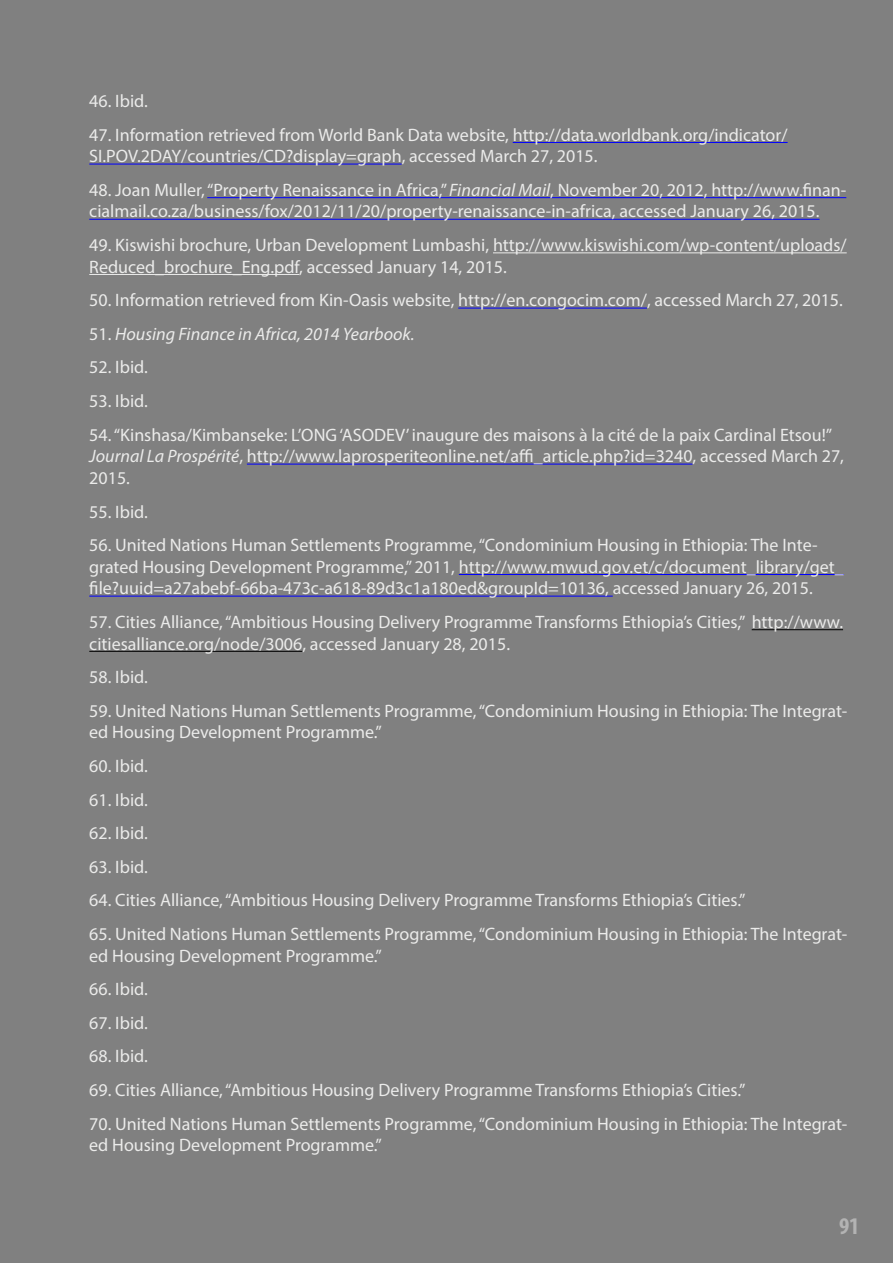
<style>
.page{position:relative;width:893px;height:1263px;background:#808080}
.page>*{position:absolute;margin:0;border:0;box-sizing:border-box;transform-origin:0 0}
.t1{font:700 condensed 24px "Myriad Pro";color:#b3b3b3}
.Normal2{font:18px/21.6px "Myriad Pro";color:#ebebea}
.Normal2-2{font:italic 18px "Myriad Pro";color:#ebebea}
.s1{font-style:italic}
.s2{font-style:normal}
</style>
<div class="page">
<hr style="left:513px;top:142px;width:275px;height:1px;background:#00f">
<hr style="left:89px;top:164px;width:313px;height:1px;background:#00f">
<hr style="left:207px;top:197px;width:639px;height:1px;background:#00f">
<hr style="left:89px;top:219px;width:731px;height:1px;background:#00f">
<hr style="left:493px;top:252px;width:354px;height:1px;background:#ebebea">
<hr style="left:89px;top:274px;width:210px;height:1px;background:#ebebea">
<hr style="left:458px;top:308px;width:189px;height:1px;background:#00f">
<hr style="left:247px;top:464px;width:446px;height:1px;background:#00f">
<hr style="left:459px;top:574px;width:385px;height:1px;background:#00f">
<hr style="left:89px;top:596px;width:524px;height:1px;background:#00f">
<hr style="left:752px;top:629px;width:91px;height:1px;background:#000">
<hr style="left:89px;top:651px;width:213px;height:1px;background:#000">
<p class="Normal2" style="left:89px;top:90px;width:60px">46. Ibid.</p>
<p class="Normal2" style="left:89px;top:124px;width:700px">47. Information retrieved from World Bank Data website, http://data.worldbank.org/indicator/<br>SI.POV.2DAY/countries/CD?display=graph, accessed March 27, 2015.</p>
<p class="Normal2" style="left:89px;top:179px;width:758px">48. Joan Muller, “Property Renaissance in Africa,” <span class="s1">Financial Mail</span>, November 20, 2012, http://www.finan&shy;cialmail.co.za/business/fox/2012/11/20/property-renaissance-in-africa, accessed January 26, 2015.</p>
<p class="Normal2" style="left:89px;top:234px;width:759px">49. Kiswishi brochure, Urban Development Lumbashi, http://www.kiswishi.com/wp-content/uploads/<br>Reduced_brochure_Eng.pdf, accessed January 14, 2015.</p>
<p class="Normal2" style="left:89px;top:289px;width:755px">50. Information retrieved from Kin-Oasis website, http://en.congocim.com/, accessed March 27, 2015.</p>
<p class="Normal2-2" style="left:89px;top:323px;width:327px"><span class="s2">51.</span> Housing Finance in Africa, 2014 Yearbook.</p>
<p class="Normal2" style="left:89px;top:356px;width:60px">52. Ibid.</p>
<p class="Normal2" style="left:89px;top:390px;width:60px">53. Ibid.</p>
<p class="Normal2" style="left:89px;top:424px;width:756px">54. “Kinshasa/Kimbanseke: L’ONG ‘ASODEV’ inaugure des maisons à la cité de la paix Cardinal Etsou!”<br><span class="s1">Journal La Prospérité</span>, http://www.laprosperiteonline.net/affi_article.php?id=3240, accessed March 27,<br>2015.</p>
<p class="Normal2" style="left:89px;top:500px;width:60px">55. Ibid.</p>
<p class="Normal2" style="left:89px;top:534px;width:756px">56. United Nations Human Settlements Programme, “Condominium Housing in Ethiopia: The Inte&shy;grated Housing Development Programme,” 2011, http://www.mwud.gov.et/c/document_library/get_ file?uuid=a27abebf-66ba-473c-a618-89d3c1a180ed&amp;groupId=10136, accessed January 26, 2015.</p>
<p class="Normal2" style="left:89px;top:611px;width:755px">57. Cities Alliance, “Ambitious Housing Delivery Programme Transforms Ethiopia’s Cities,” http://www. citiesalliance.org/node/3006, accessed January 28, 2015.</p>
<p class="Normal2" style="left:89px;top:666px;width:60px">58. Ibid.</p>
<p class="Normal2" style="left:89px;top:700px;width:760px">59. United Nations Human Settlements Programme, “Condominium Housing in Ethiopia: The Integrat&shy;ed Housing Development Programme.”</p>
<p class="Normal2" style="left:89px;top:755px;width:60px">60. Ibid.</p>
<p class="Normal2" style="left:89px;top:788px;width:60px">61. Ibid.</p>
<p class="Normal2" style="left:89px;top:822px;width:60px">62. Ibid.</p>
<p class="Normal2" style="left:89px;top:856px;width:60px">63. Ibid.</p>
<p class="Normal2" style="left:89px;top:889px;width:658px">64. Cities Alliance, “Ambitious Housing Delivery Programme Transforms Ethiopia’s Cities.”</p>
<p class="Normal2" style="left:89px;top:923px;width:760px">65. United Nations Human Settlements Programme, “Condominium Housing in Ethiopia: The Integrat&shy;ed Housing Development Programme.”</p>
<p class="Normal2" style="left:89px;top:978px;width:60px">66. Ibid.</p>
<p class="Normal2" style="left:89px;top:1012px;width:60px">67. Ibid.</p>
<p class="Normal2" style="left:89px;top:1045px;width:60px">68. Ibid.</p>
<p class="Normal2" style="left:89px;top:1079px;width:658px">69. Cities Alliance, “Ambitious Housing Delivery Programme Transforms Ethiopia’s Cities.”</p>
<p class="Normal2" style="left:89px;top:1112px;width:760px">70. United Nations Human Settlements Programme, “Condominium Housing in Ethiopia: The Integrat&shy;ed Housing Development Programme.”</p>
<h1 class="t1" style="left:839px;top:1211px;width:22px">91</h1>
</div>
